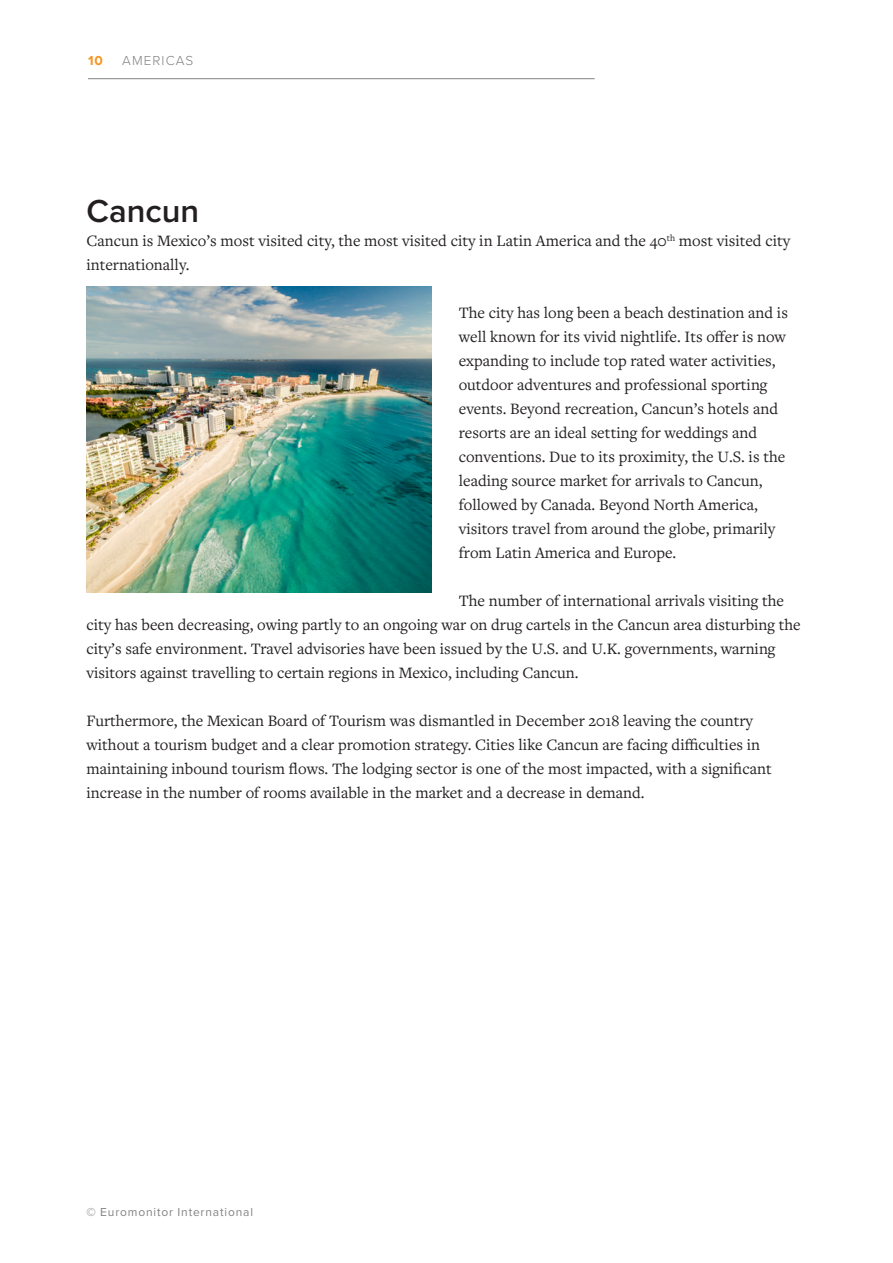
<style>
.page{position:relative;width:893px;height:1263px;background:#fff}
.page>*{position:absolute;margin:0;border:0;box-sizing:border-box;transform-origin:0 0}
.ah{font:600 33px "Proxima Nova";color:#231f20}
.paft{font:16.5px/24px "Freight Text Pro";color:#231f20}
.t1{font:300 13.5px "Proxima Nova";letter-spacing:.08em;color:#828282}
.t2{font:700 13.5px "Proxima Nova";color:#f7941e}
.t3{font:12px "Proxima Nova";letter-spacing:.07em;color:#828282}
</style>
<div class="page">
<hr style="left:88px;top:78px;width:507px;height:1px;background:#828282">
<img style="left:87px;top:286px;width:345px;height:307px">
<p class="t2" style="left:88px;top:52px;width:16px">10</p>
<p class="t1" style="left:122px;top:52px;width:72px">AMERICAS</p>
<p class="ah" style="left:87px;top:186px;width:114px">Cancun</p>
<p class="paft" style="left:87px;top:228px;width:705px">Cancun is Mexico’s most visited city, the most visited city in Latin America and the 40<sup>th</sup> most visited city internationally.</p>
<p class="paft" style="left:459px;top:300px;width:331px">The city has long been a beach destination and is well known for its vivid nightlife. Its offer is now expanding to include top rated water activities, outdoor adventures and professional sporting events. Beyond recreation, Cancun’s hotels and resorts are an ideal setting for weddings and conventions. Due to its proximity, the U.S. is the leading source market for arrivals to Cancun, followed by Canada. Beyond North America, visitors travel from around the globe, primarily from Latin America and Europe.</p>
<p class="paft" style="left:87px;top:588px;width:716px;text-indent:372px">The number of international arrivals visiting the city has been decreasing, owing partly to an ongoing war on drug cartels in the Cancun area disturbing the city’s safe environment. Travel advisories have been issued by the U.S. and U.K. governments, warning visitors against travelling to certain regions in Mexico, including Cancun.</p>
<p class="paft" style="left:87px;top:708px;width:687px">Furthermore, the Mexican Board of Tourism was dismantled in December 2018 leaving the country without a tourism budget and a clear promotion strategy. Cities like Cancun are facing difficulties in maintaining inbound tourism flows. The lodging sector is one of the most impacted, with a significant increase in the number of rooms available in the market and a decrease in demand.</p>
<p class="t3" style="left:87px;top:1203px;width:168px">© Euromonitor International</p>
</div>
